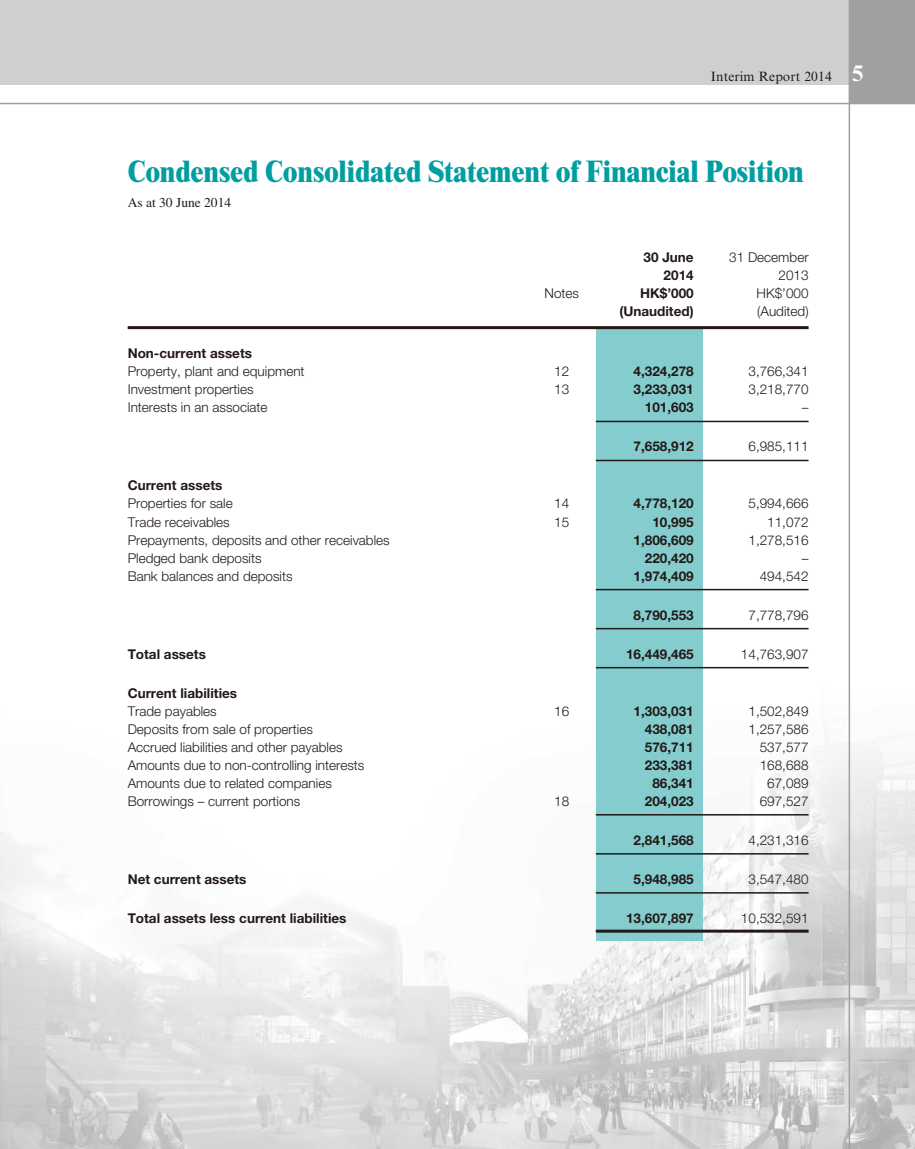
<style>
.page{position:relative;width:915px;height:1149px;background:#fff}
.page>*{position:absolute;margin:0;border:0;box-sizing:border-box;transform-origin:0 0}
.t1{font:800 30px "Times LT Std";color:#009ea1;scale:.88 1}
.t2{font:300 13.5px "Helvetica Neue LT Std";color:#231916}
.t3{font:700 13.5px "Helvetica Neue LT Std";color:#231916}
.t4{font:13.5px "Times New Roman MT Std";letter-spacing:.01em;color:#231916}
.t5{font:13.5px "Times LT Std";color:#231916}
.s1{font-weight:700;font-size:22.5px;color:#fff}
</style>
<div class="page">
<img style="left:0;top:102px;width:914px;height:1046px">
<div style="left:0;top:0;width:914px;height:85px;background:#cfcfd0"></div>
<hr style="left:848px;top:0;width:1px;height:1148px;background:#a0a0a1">
<hr style="left:0;top:103px;width:914px;height:1px;background:#a0a0a1">
<div style="left:849px;top:0;width:65px;height:103px;background:#a0a0a1"></div>
<div style="left:595px;top:327px;width:107px;height:613px;background:#84ccce"></div>
<hr style="left:128px;top:326px;width:680px;height:3px;background:#231916">
<hr style="left:595px;top:420px;width:213px;height:2px;background:#231916">
<hr style="left:595px;top:459px;width:213px;height:2px;background:#231916">
<hr style="left:595px;top:588px;width:213px;height:2px;background:#231916">
<hr style="left:595px;top:627px;width:213px;height:2px;background:#231916">
<hr style="left:595px;top:666px;width:213px;height:2px;background:#231916">
<hr style="left:595px;top:813px;width:213px;height:2px;background:#231916">
<hr style="left:595px;top:852px;width:213px;height:2px;background:#231916">
<hr style="left:595px;top:891px;width:213px;height:2px;background:#231916">
<hr style="left:595px;top:929px;width:213px;height:3px;background:#231916">
<p class="t4" style="left:710px;top:68px;width:154px">Interim Report 2014 <span class="s1">5</span></p>
<h1 class="t1" style="left:128px;top:153px;width:769px">Condensed Consolidated Statement of Financial Position</h1>
<p class="t5" style="left:128px;top:195px;width:105px">As at 30 June 2014</p>
<p class="t3" style="left:643px;top:249px;width:52px">30 June</p>
<p class="t2" style="left:729px;top:249px;width:81px">31 December</p>
<p class="t3" style="left:663px;top:267px;width:32px">2014</p>
<p class="t2" style="left:778px;top:267px;width:32px">2013</p>
<p class="t2" style="left:544px;top:285px;width:36px">Notes</p>
<p class="t3" style="left:640px;top:285px;width:55px">HK$’000</p>
<p class="t2" style="left:756px;top:285px;width:54px">HK$’000</p>
<p class="t3" style="left:619px;top:303px;width:76px">(Unaudited)</p>
<p class="t2" style="left:757px;top:303px;width:53px">(Audited)</p>
<p class="t3" style="left:128px;top:345px;width:126px">Non-current assets</p>
<p class="t2" style="left:128px;top:363px;width:178px">Property, plant and equipment</p>
<p class="t2" style="left:554px;top:363px;width:17px">12</p>
<p class="t3" style="left:633px;top:363px;width:62px">4,324,278</p>
<p class="t2" style="left:748px;top:363px;width:62px">3,766,341</p>
<p class="t2" style="left:128px;top:381px;width:127px">Investment properties</p>
<p class="t2" style="left:554px;top:381px;width:17px">13</p>
<p class="t3" style="left:633px;top:381px;width:62px">3,233,031</p>
<p class="t2" style="left:748px;top:381px;width:62px">3,218,770</p>
<p class="t2" style="left:128px;top:399px;width:141px">Interests in an associate</p>
<p class="t3" style="left:644px;top:399px;width:50px">101,603</p>
<p class="t2" style="left:801px;top:399px;width:8px">–</p>
<p class="t3" style="left:633px;top:438px;width:62px">7,658,912</p>
<p class="t2" style="left:748px;top:438px;width:62px">6,985,111</p>
<p class="t3" style="left:128px;top:477px;width:96px">Current assets</p>
<p class="t2" style="left:128px;top:495px;width:107px">Properties for sale</p>
<p class="t2" style="left:554px;top:495px;width:17px">14</p>
<p class="t3" style="left:633px;top:495px;width:62px">4,778,120</p>
<p class="t2" style="left:748px;top:495px;width:62px">5,994,666</p>
<p class="t2" style="left:128px;top:513px;width:104px">Trade receivables</p>
<p class="t2" style="left:554px;top:513px;width:17px">15</p>
<p class="t3" style="left:652px;top:513px;width:43px">10,995</p>
<p class="t2" style="left:767px;top:513px;width:43px">11,072</p>
<p class="t2" style="left:128px;top:531px;width:263px">Prepayments, deposits and other receivables</p>
<p class="t3" style="left:633px;top:531px;width:62px">1,806,609</p>
<p class="t2" style="left:748px;top:531px;width:62px">1,278,516</p>
<p class="t2" style="left:128px;top:549px;width:135px">Pledged bank deposits</p>
<p class="t3" style="left:644px;top:549px;width:50px">220,420</p>
<p class="t2" style="left:801px;top:549px;width:8px">–</p>
<p class="t2" style="left:128px;top:567px;width:166px">Bank balances and deposits</p>
<p class="t3" style="left:633px;top:567px;width:62px">1,974,409</p>
<p class="t2" style="left:759px;top:567px;width:50px">494,542</p>
<p class="t3" style="left:633px;top:606px;width:62px">8,790,553</p>
<p class="t2" style="left:748px;top:606px;width:62px">7,778,796</p>
<p class="t3" style="left:128px;top:645px;width:80px">Total assets</p>
<p class="t3" style="left:626px;top:645px;width:69px">16,449,465</p>
<p class="t2" style="left:740px;top:645px;width:69px">14,763,907</p>
<p class="t3" style="left:128px;top:684px;width:111px">Current liabilities</p>
<p class="t2" style="left:128px;top:702px;width:91px">Trade payables</p>
<p class="t2" style="left:554px;top:702px;width:17px">16</p>
<p class="t3" style="left:633px;top:702px;width:62px">1,303,031</p>
<p class="t2" style="left:748px;top:702px;width:62px">1,502,849</p>
<p class="t2" style="left:128px;top:720px;width:187px">Deposits from sale of properties</p>
<p class="t3" style="left:644px;top:720px;width:50px">438,081</p>
<p class="t2" style="left:748px;top:720px;width:62px">1,257,586</p>
<p class="t2" style="left:128px;top:738px;width:216px">Accrued liabilities and other payables</p>
<p class="t3" style="left:644px;top:738px;width:50px">576,711</p>
<p class="t2" style="left:759px;top:738px;width:50px">537,577</p>
<p class="t2" style="left:128px;top:756px;width:238px">Amounts due to non-controlling interests</p>
<p class="t3" style="left:644px;top:756px;width:50px">233,381</p>
<p class="t2" style="left:759px;top:756px;width:50px">168,688</p>
<p class="t2" style="left:128px;top:774px;width:206px">Amounts due to related companies</p>
<p class="t3" style="left:652px;top:774px;width:43px">86,341</p>
<p class="t2" style="left:767px;top:774px;width:43px">67,089</p>
<p class="t2" style="left:128px;top:792px;width:174px">Borrowings – current portions</p>
<p class="t2" style="left:554px;top:792px;width:17px">18</p>
<p class="t3" style="left:644px;top:792px;width:50px">204,023</p>
<p class="t2" style="left:759px;top:792px;width:50px">697,527</p>
<p class="t3" style="left:633px;top:831px;width:62px">2,841,568</p>
<p class="t2" style="left:748px;top:831px;width:62px">4,231,316</p>
<p class="t3" style="left:128px;top:870px;width:120px">Net current assets</p>
<p class="t3" style="left:633px;top:870px;width:62px">5,948,985</p>
<p class="t2" style="left:748px;top:870px;width:62px">3,547,480</p>
<p class="t3" style="left:128px;top:909px;width:220px">Total assets less current liabilities</p>
<p class="t3" style="left:626px;top:909px;width:69px">13,607,897</p>
<p class="t2" style="left:740px;top:909px;width:69px">10,532,591</p>
</div>
